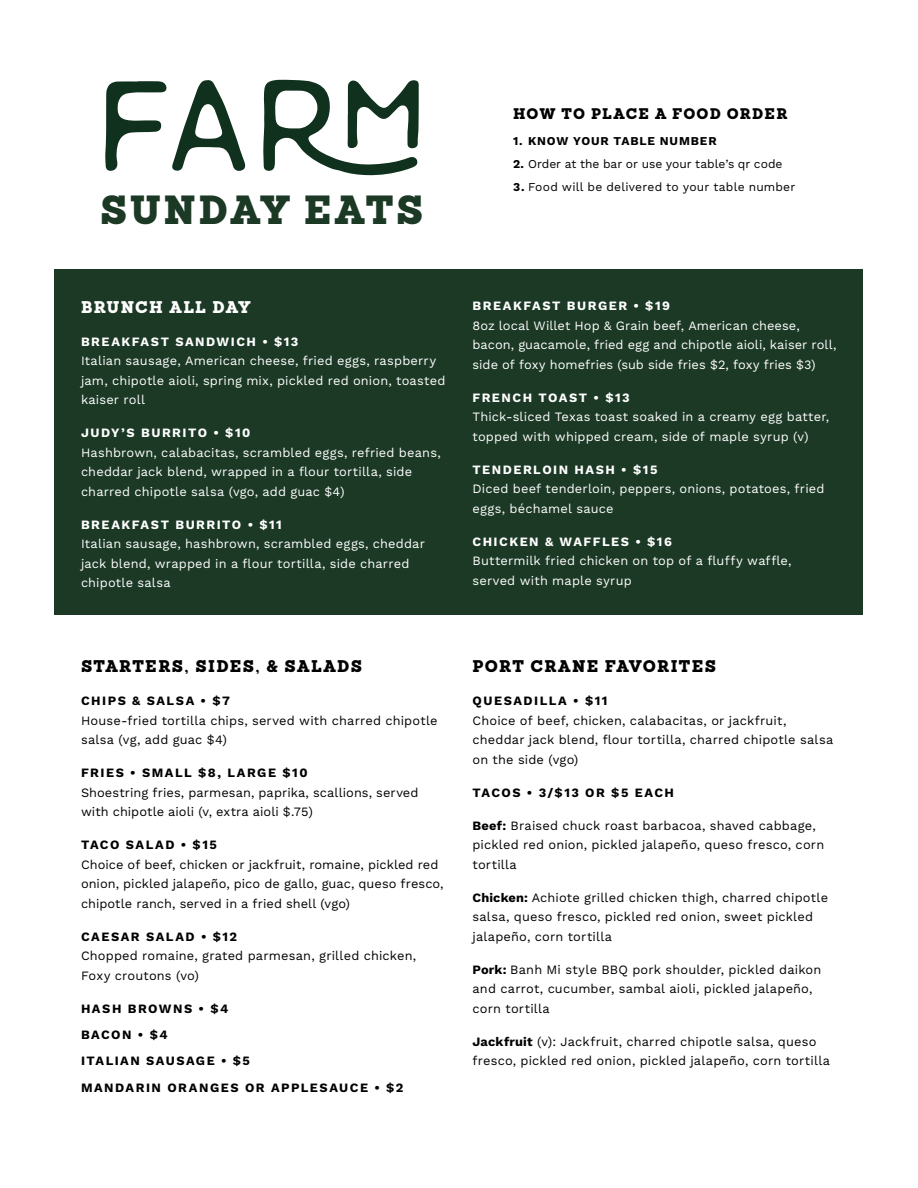
<style>
.page{position:relative;width:918px;height:1188px;background:#fff}
.page>*{position:absolute;margin:0;border:0;box-sizing:border-box;transform-origin:0 0}
.t1{font:900 39.75px "Sanchez Slab";letter-spacing:.075em;color:#1b3925}
.t2{font:900 16.5px "Sanchez Slab";letter-spacing:.08em;color:#000}
.t3{font:900 16.5px "Sanchez Slab";letter-spacing:.08em;color:#fff}
.t4{font:900 15px "Sanchez Slab";letter-spacing:.08em;color:#000}
.t5{font:12.75px/19.5px "Work Sans";letter-spacing:.01em;color:#000}
.t6{font:12.75px/19.5px "Work Sans";letter-spacing:.015em;color:#fff}
.t7{font:700 12.75px/26.2px "Work Sans";letter-spacing:.115em;color:#000}
.t8{font:700 12.75px "Work Sans";letter-spacing:.12em;color:#fff}
.t9{font:12px "Work Sans";letter-spacing:.01em;color:#000}
.t10{font:700 12px "Work Sans";letter-spacing:.07em;color:#000}
.s1{font-weight:700}
</style>
<div class="page">
<svg style="left:105px;top:80px;width:141px;height:91px"></svg>
<svg style="left:263px;top:80px;width:156px;height:95px"></svg>
<div style="left:55px;top:270px;width:808px;height:345px;background:#1b3925"></div>
<h1 class="t1" style="left:100px;top:181px;width:325px">SUNDAY EATS</h1>
<p class="t4" style="left:513px;top:103px;width:276px">HOW TO PLACE A FOOD ORDER</p>
<p class="t10" style="left:513px;top:134px;width:205px">1. KNOW YOUR TABLE NUMBER</p>
<p class="t9" style="left:513px;top:157px;width:271px"><span class="s1">2.</span> Order at the bar or use your table’s qr code</p>
<p class="t9" style="left:513px;top:180px;width:284px"><span class="s1">3.</span> Food will be delivered to your table number</p>
<p class="t3" style="left:81px;top:295px;width:171px">BRUNCH ALL DAY</p>
<p class="t8" style="left:81px;top:334px;width:219px">BREAKFAST SANDWICH • $13</p>
<p class="t6" style="left:81px;top:352px;width:366px">Italian sausage, American cheese, fried eggs, raspberry jam, chipotle aioli, spring mix, pickled red onion, toasted kaiser roll</p>
<p class="t8" style="left:81px;top:426px;width:171px">JUDY’S BURRITO • $10</p>
<p class="t6" style="left:81px;top:443px;width:361px">Hashbrown, calabacitas, scrambled eggs, refried beans, cheddar jack blend, wrapped in a flour tortilla, side charred chipotle salsa (vgo, add guac $4)</p>
<p class="t8" style="left:81px;top:517px;width:202px">BREAKFAST BURRITO • $11</p>
<p class="t6" style="left:81px;top:535px;width:345px">Italian sausage, hashbrown, scrambled eggs, cheddar jack blend, wrapped in a flour tortilla, side charred chipotle salsa</p>
<p class="t8" style="left:473px;top:298px;width:199px">BREAKFAST BURGER • $19</p>
<p class="t6" style="left:473px;top:316px;width:365px">8oz local Willet Hop &amp; Grain beef, American cheese, bacon, guacamole, fried egg and chipotle aioli, kaiser roll, side of foxy homefries (sub side fries $2, foxy fries $3)</p>
<p class="t8" style="left:473px;top:390px;width:159px">FRENCH TOAST • $13</p>
<p class="t6" style="left:473px;top:408px;width:358px">Thick-sliced Texas toast soaked in a creamy egg batter, topped with whipped cream, side of maple syrup (v)</p>
<p class="t8" style="left:473px;top:462px;width:186px">TENDERLOIN HASH • $15</p>
<p class="t6" style="left:473px;top:480px;width:354px">Diced beef tenderloin, peppers, onions, potatoes, fried eggs, béchamel sauce</p>
<p class="t8" style="left:473px;top:534px;width:201px">CHICKEN &amp; WAFFLES • $16</p>
<p class="t6" style="left:473px;top:552px;width:321px">Buttermilk fried chicken on top of a fluffy waffle, served with maple syrup</p>
<p class="t2" style="left:81px;top:655px;width:283px">STARTERS, SIDES, &amp; SALADS</p>
<p class="t7" style="left:81px;top:689px;width:150px">CHIPS &amp; SALSA • $7</p>
<p class="t5" style="left:81px;top:711px;width:358px">House-fried tortilla chips, served with charred chipotle salsa (vg, add guac $4)</p>
<p class="t7" style="left:81px;top:761px;width:228px">FRIES • SMALL $8, LARGE $10</p>
<p class="t5" style="left:81px;top:783px;width:339px">Shoestring fries, parmesan, paprika, scallions, served with chipotle aioli (v, extra aioli $.75)</p>
<p class="t7" style="left:81px;top:833px;width:137px">TACO SALAD • $15</p>
<p class="t5" style="left:81px;top:855px;width:364px">Choice of beef, chicken or jackfruit, romaine, pickled red onion, pickled jalapeño, pico de gallo, guac, queso fresco, chipotle ranch, served in a fried shell (vgo)</p>
<p class="t7" style="left:81px;top:924px;width:158px">CAESAR SALAD • $12</p>
<p class="t5" style="left:81px;top:947px;width:337px">Chopped romaine, grated parmesan, grilled chicken,<br>Foxy croutons (vo)</p>
<p class="t7" style="left:81px;top:996px;width:324px">HASH BROWNS • $4<br>BACON • $4<br>ITALIAN SAUSAGE • $5<br>MANDARIN ORANGES OR APPLESAUCE • $2</p>
<p class="t2" style="left:472px;top:655px;width:245px">PORT CRANE FAVORITES</p>
<p class="t7" style="left:472px;top:689px;width:136px">QUESADILLA • $11</p>
<p class="t5" style="left:472px;top:711px;width:362px">Choice of beef, chicken, calabacitas, or jackfruit, cheddar jack blend, flour tortilla, charred chipotle salsa on the side (vgo)</p>
<p class="t7" style="left:472px;top:780px;width:203px">TACOS • 3/$13 OR $5 EACH</p>
<p class="t5" style="left:472px;top:816px;width:353px"><span class="s1">Beef:</span> Braised chuck roast barbacoa, shaved cabbage, pickled red onion, pickled jalapeño, queso fresco, corn tortilla</p>
<p class="t5" style="left:472px;top:888px;width:357px"><span class="s1">Chicken:</span> Achiote grilled chicken thigh, charred chipotle salsa, queso fresco, pickled red onion, sweet pickled jalapeño, corn tortilla</p>
<p class="t5" style="left:472px;top:960px;width:350px"><span class="s1">Pork:</span> Banh Mi style BBQ pork shoulder, pickled daikon and carrot, cucumber, sambal aioli, pickled jalapeño, corn tortilla</p>
<p class="t5" style="left:472px;top:1032px;width:359px"><span class="s1">Jackfruit</span> (v): Jackfruit, charred chipotle salsa, queso fresco, pickled red onion, pickled jalapeño, corn tortilla</p>
</div>
